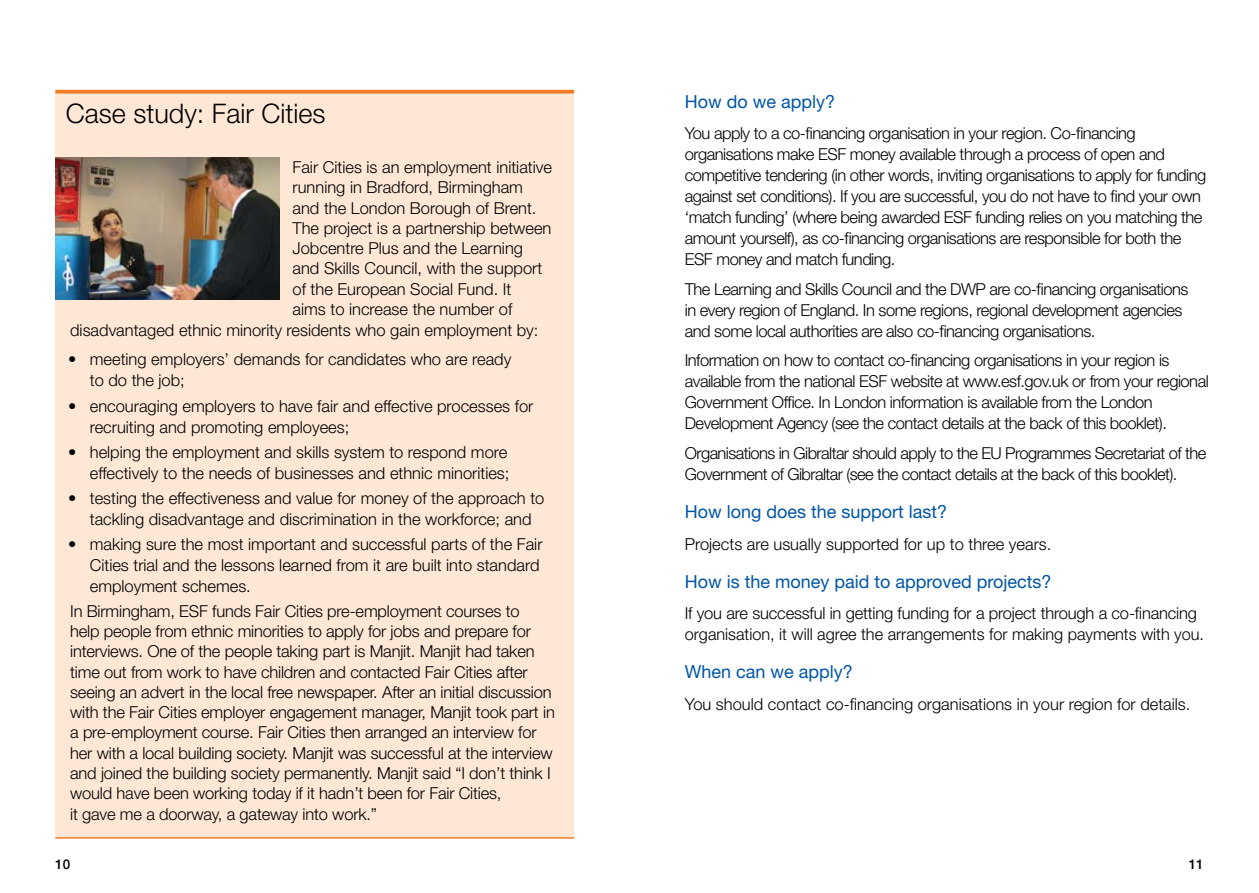
<style>
.page{position:relative;width:1259px;height:893px;background:#fff}
.page>*{position:absolute;margin:0;border:0;box-sizing:border-box;transform-origin:0 0}
.t1{font:300 27px "Helvetica Neue LT";color:#000}
.t2{font:18px "Helvetica Neue LT";color:#0055a4}
.t3{font:300 16.5px/20.2px "Helvetica Neue LT";letter-spacing:-.01em;color:#000}
.t4{font:300 16.5px/21px "Helvetica Neue LT";letter-spacing:-.03em;color:#000}
.t5{font:300 16.5px/21px "Helvetica Neue LT";letter-spacing:-.035em;color:#000}
.t6{font:500 13.5px "Helvetica Neue LT";color:#000}
</style>
<div class="page">
<div style="left:55px;top:94px;width:519px;height:744px;background:#fee8d5"></div>
<svg style="left:55px;top:90px;width:519px;height:4px;background:#f58838"></svg>
<hr style="left:55px;top:837px;width:519px;height:2px;background:#f47c25">
<img style="left:55px;top:157px;width:225px;height:143px">
<h1 class="t1" style="left:66px;top:97px;width:261px">Case study: Fair Cities</h1>
<p class="t3" style="left:292px;top:157px;width:261px">Fair Cities is an employment initiative</p>
<p class="t3" style="left:292px;top:177px;width:232px">running in Bradford, Birmingham</p>
<p class="t3" style="left:292px;top:197px;width:245px">and the London Borough of Brent.</p>
<p class="t3" style="left:292px;top:217px;width:260px">The project is a partnership between</p>
<p class="t3" style="left:292px;top:238px;width:232px">Jobcentre Plus and the Learning</p>
<p class="t3" style="left:292px;top:258px;width:251px">and Skills Council, with the support</p>
<p class="t3" style="left:292px;top:278px;width:220px">of the European Social Fund. It</p>
<p class="t3" style="left:292px;top:298px;width:221px">aims to increase the number of</p>
<p class="t3" style="left:70px;top:319px;width:470px">disadvantaged ethnic minority residents who gain employment by:</p>
<p class="t3" style="left:90px;top:349px;width:423px;line-height:21px;text-indent:-22px">• meeting employers’ demands for candidates who are ready to do the job;</p>
<p class="t3" style="left:90px;top:395px;width:445px;line-height:21px;text-indent:-22px">• encouraging employers to have fair and effective processes for recruiting and promoting employees;</p>
<p class="t3" style="left:68px;top:441px;width:443px;line-height:21px;text-align:right">• helping the employment and skills system to respond more effectively to the needs of businesses and ethnic minorities;</p>
<p class="t3" style="left:68px;top:487px;width:478px;line-height:21px;text-align:center">• testing the effectiveness and value for money of the approach to tackling disadvantage and discrimination in the workforce; and</p>
<p class="t3" style="left:90px;top:534px;width:454px;line-height:21px;text-indent:-22px">• making sure the most important and successful parts of the Fair<br>Cities trial and the lessons learned from it are built into standard employment schemes.</p>
<p class="t3" style="left:70px;top:600px;width:486px">In Birmingham, ESF funds Fair Cities pre-employment courses to<br>help people from ethnic minorities to apply for jobs and prepare for interviews. One of the people taking part is Manjit. Manjit had taken time out from work to have children and contacted Fair Cities after seeing an advert in the local free newspaper. After an initial discussion with the Fair Cities employer engagement manager, Manjit took part in a pre-employment course. Fair Cities then arranged an interview for her with a local building society. Manjit was successful at the interview and joined the building society permanently. Manjit said “I don’t think I would have been working today if it hadn’t been for Fair Cities,<br>it gave me a doorway, a gateway into work.”</p>
<p class="t2" style="left:685px;top:91px;width:152px">How do we apply?</p>
<p class="t4" style="left:685px;top:123px;width:523px">You apply to a co-financing organisation in your region. Co-financing organisations make ESF money available through a process of open and competitive tendering (in other words, inviting organisations to apply for funding against set conditions). If you are successful, you do not have to find your own ‘match funding’ (where being awarded ESF funding relies on you matching the amount yourself), as co-financing organisations are responsible for both the ESF money and match funding.</p>
<p class="t4" style="left:685px;top:278px;width:505px">The Learning and Skills Council and the DWP are co-financing organisations in every region of England. In some regions, regional development agencies and some local authorities are also co-financing organisations.</p>
<p class="t4" style="left:685px;top:350px;width:525px">Information on how to contact co-financing organisations in your region is available from the national ESF website at www.esf.gov.uk or from your regional Government Office. In London information is available from the London Development Agency (see the contact details at the back of this booklet).</p>
<p class="t5" style="left:685px;top:442px;width:523px">Organisations in Gibraltar should apply to the EU Programmes Secretariat of the<br>Government of Gibraltar (see the contact details at the back of this booklet).</p>
<p class="t2" style="left:685px;top:501px;width:264px">How long does the support last?</p>
<p class="t3" style="left:685px;top:533px;width:368px">Projects are usually supported for up to three years.</p>
<p class="t2" style="left:685px;top:570px;width:368px">How is the money paid to approved projects?</p>
<p class="t3" style="left:685px;top:602px;width:521px;line-height:21px">If you are successful in getting funding for a project through a co-financing organisation, it will agree the arrangements for making payments with you.</p>
<p class="t2" style="left:685px;top:661px;width:170px">When can we apply?</p>
<p class="t3" style="left:685px;top:693px;width:507px">You should contact co-financing organisations in your region for details.</p>
<p class="t6" style="left:55px;top:857px;width:17px">10</p>
<p class="t6" style="left:1188px;top:857px;width:17px">11</p>
</div>
